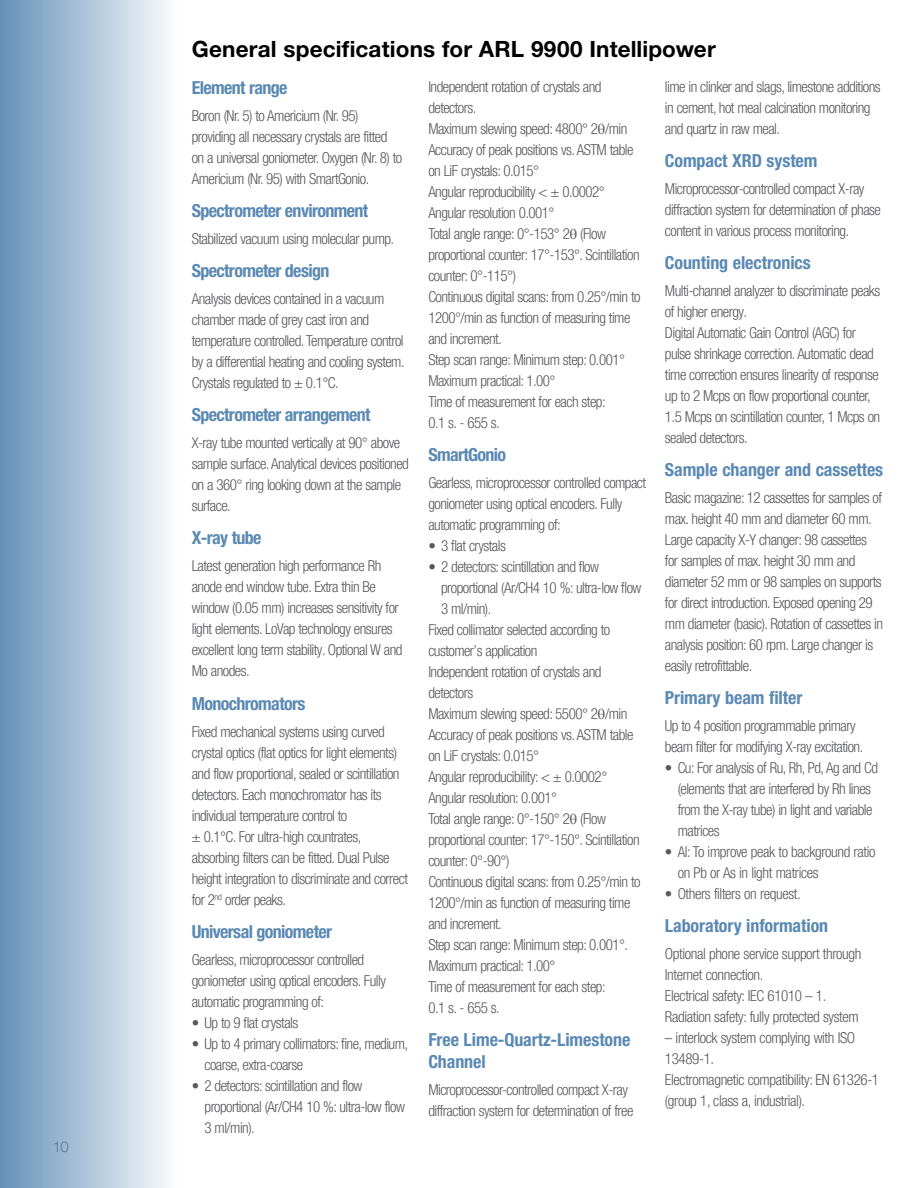
<style>
.page{position:relative;width:918px;height:1188px;background:#fff}
.page>*{position:absolute;margin:0;border:0;box-sizing:border-box;transform-origin:0 0}
.t1{font:700 22.5px "Helvetica Neue LT Std";letter-spacing:.005em;color:#000}
.t2{font:700 condensed 18px/22.5px "Helvetica Neue LT Std";letter-spacing:-.005em;color:#5a89b4}
.t3{font:700 condensed 18px "Helvetica Neue LT Std";letter-spacing:-.035em;color:#5a89b4}
.t4{font:300 condensed 15px/21px "Helvetica Neue LT Pro";letter-spacing:-.035em;color:#57585b}
.t5{font:300 15px "Helvetica Neue LT Std";color:#57585b}
</style>
<div class="page">
<div style="left:0;top:0;width:178px;height:1188px;background:linear-gradient(to right,#6591b9,#fcfcfd)"></div>
<p class="t5" style="left:53px;top:1137px;width:18px">10</p>
<h1 class="t1" style="left:192px;top:35px;width:525px">General specifications for ARL 9900 Intellipower</h1>
<p class="t3" style="left:192px;top:77px;width:97px">Element range</p>
<p class="t4" style="left:192px;top:105px;width:212px">Boron (Nr. 5) to Americium (Nr. 95) providing all necessary crystals are fitted on a universal goniometer. Oxygen (Nr. 8) to Americium (Nr. 95) with SmartGonio.</p>
<p class="t3" style="left:192px;top:200px;width:178px">Spectrometer environment</p>
<p class="t4" style="left:192px;top:228px;width:204px">Stabilized vacuum using molecular pump.</p>
<p class="t3" style="left:192px;top:260px;width:139px">Spectrometer design</p>
<p class="t4" style="left:192px;top:288px;width:214px">Analysis devices contained in a vacuum chamber made of grey cast iron and temperature controlled. Temperature control by a differential heating and cooling system.<br>Crystals regulated to ± 0.1°C.</p>
<p class="t3" style="left:192px;top:404px;width:180px">Spectrometer arrangement</p>
<p class="t4" style="left:192px;top:432px;width:219px">X-ray tube mounted vertically at 90° above sample surface. Analytical devices positioned on a 360° ring looking down at the sample surface.</p>
<p class="t3" style="left:192px;top:527px;width:71px">X-ray tube</p>
<p class="t4" style="left:192px;top:555px;width:212px">Latest generation high performance Rh anode end window tube. Extra thin Be window (0.05 mm) increases sensitivity for light elements. LoVap technology ensures excellent long term stability. Optional W and Mo anodes.</p>
<p class="t3" style="left:192px;top:692px;width:115px">Monochromators</p>
<p class="t4" style="left:192px;top:721px;width:218px">Fixed mechanical systems using curved crystal optics (flat optics for light elements) and flow proportional, sealed or scintillation detectors. Each monochromator has its individual temperature control to<br>± 0.1°C. For ultra-high countrates, absorbing filters can be fitted. Dual Pulse height integration to discriminate and correct for 2<sup>nd</sup> order peaks.</p>
<p class="t3" style="left:192px;top:920px;width:142px">Universal goniometer</p>
<p class="t4" style="left:192px;top:949px;width:196px">Gearless, microprocessor controlled goniometer using optical encoders. Fully automatic programming of:</p>
<p class="t4" style="left:192px;top:1012px;width:108px">• Up to 9 flat crystals</p>
<p class="t4" style="left:205px;top:1033px;width:205px;text-indent:-13px">• Up to 4 primary collimators: fine, medium, coarse, extra-coarse</p>
<p class="t4" style="left:205px;top:1075px;width:202px;text-indent:-13px">• 2 detectors: scintillation and flow proportional (Ar/CH4 10 %: ultra-low flow<br>3 ml/min).</p>
<p class="t4" style="left:428px;top:76px;width:214px">Independent rotation of crystals and detectors.<br>Maximum slewing speed: 4800° 2 /min<br>Accuracy of peak positions vs. ASTM table on LiF crystals: 0.015°<br>Angular reproducibility &lt; ± 0.0002°<br>Angular resolution 0.001°<br>Total angle range: 0°-153° 2 (Flow proportional counter: 17°-153°. Scintillation counter: 0°-115°)<br>Continuous digital scans: from 0.25°/min to<br>1200°/min as function of measuring time and increment.<br>Step scan range: Minimum step: 0.001°<br>Maximum practical: 1.00°<br>Time of measurement for each step:<br>0.1 s. - 655 s.</p>
<p class="t3" style="left:428px;top:444px;width:79px">SmartGonio</p>
<p class="t4" style="left:428px;top:472px;width:219px">Gearless, microprocessor controlled compact goniometer using optical encoders. Fully automatic programming of:</p>
<p class="t4" style="left:428px;top:535px;width:79px">• 3 flat crystals</p>
<p class="t4" style="left:428px;top:556px;width:172px">• 2 detectors: scintillation and flow</p>
<p class="t4" style="left:441px;top:577px;width:202px">proportional (Ar/CH4 10 %: ultra-low flow</p>
<p class="t4" style="left:441px;top:598px;width:52px">3 ml/min).</p>
<p class="t4" style="left:428px;top:619px;width:183px">Fixed collimator selected according to</p>
<p class="t4" style="left:428px;top:640px;width:111px">customer’s application</p>
<p class="t4" style="left:428px;top:661px;width:175px">Independent rotation of crystals and</p>
<p class="t4" style="left:428px;top:682px;width:46px">detectors</p>
<p class="t4" style="left:428px;top:703px;width:201px">Maximum slewing speed: 5500° 2 /min</p>
<p class="t4" style="left:428px;top:724px;width:207px">Accuracy of peak positions vs. ASTM table</p>
<p class="t4" style="left:428px;top:745px;width:112px">on LiF crystals: 0.015°</p>
<p class="t4" style="left:428px;top:766px;width:180px">Angular reproducibility: &lt; ± 0.0002°</p>
<p class="t4" style="left:428px;top:787px;width:130px">Angular resolution: 0.001°</p>
<p class="t4" style="left:428px;top:808px;width:179px">Total angle range: 0°-150° 2 (Flow</p>
<p class="t4" style="left:428px;top:829px;width:213px">proportional counter: 17°-150°. Scintillation</p>
<p class="t4" style="left:428px;top:850px;width:83px">counter: 0°-90°)</p>
<p class="t4" style="left:428px;top:871px;width:214px">Continuous digital scans: from 0.25°/min to</p>
<p class="t4" style="left:428px;top:892px;width:204px">1200°/min as function of measuring time</p>
<p class="t4" style="left:428px;top:913px;width:75px">and increment.</p>
<p class="t4" style="left:428px;top:934px;width:201px">Step scan range: Minimum step: 0.001°.</p>
<p class="t4" style="left:428px;top:955px;width:129px">Maximum practical: 1.00°</p>
<p class="t4" style="left:428px;top:976px;width:179px">Time of measurement for each step:</p>
<p class="t4" style="left:428px;top:997px;width:73px">0.1 s. - 655 s.</p>
<p class="t2" style="left:428px;top:1028px;width:204px">Free Lime-Quartz-Limestone<br>Channel</p>
<p class="t4" style="left:428px;top:1080px;width:207px">Microprocessor-controlled compact X-ray diffraction system for determination of free</p>
<p class="t4" style="left:665px;top:76px;width:217px">lime in clinker and slags, limestone additions in cement, hot meal calcination monitoring and quartz in raw meal.</p>
<p class="t2" style="left:665px;top:149px;width:154px">Compact XRD system</p>
<p class="t4" style="left:665px;top:178px;width:218px">Microprocessor-controlled compact X-ray diffraction system for determination of phase content in various process monitoring.</p>
<p class="t2" style="left:665px;top:251px;width:147px">Counting electronics</p>
<p class="t4" style="left:665px;top:280px;width:217px">Multi-channel analyzer to discriminate peaks of higher energy.<br>Digital Automatic Gain Control (AGC) for pulse shrinkage correction. Automatic dead time correction ensures linearity of response up to 2 Mcps on flow proportional counter, 1.5 Mcps on scintillation counter, 1 Mcps on sealed detectors.</p>
<p class="t2" style="left:665px;top:458px;width:220px">Sample changer and cassettes</p>
<p class="t4" style="left:665px;top:487px;width:220px">Basic magazine: 12 cassettes for samples of max. height 40 mm and diameter 60 mm.<br>Large capacity X-Y changer: 98 cassettes for samples of max. height 30 mm and diameter 52 mm or 98 samples on supports for direct introduction. Exposed opening 29 mm diameter (basic). Rotation of cassettes in analysis position: 60 rpm. Large changer is easily retrofittable.</p>
<p class="t2" style="left:665px;top:686px;width:139px">Primary beam filter</p>
<p class="t4" style="left:665px;top:715px;width:200px">Up to 4 position programmable primary beam filter for modifying X-ray excitation.</p>
<p class="t4" style="left:678px;top:757px;width:202px;text-indent:-13px">• Cu: For analysis of Ru, Rh, Pd, Ag and Cd (elements that are interfered by Rh lines from the X-ray tube) in light and variable matrices</p>
<p class="t4" style="left:678px;top:841px;width:199px;text-indent:-13px">• Al: To improve peak to background ratio on Pb or As in light matrices</p>
<p class="t4" style="left:665px;top:883px;width:137px">• Others filters on request.</p>
<p class="t2" style="left:665px;top:914px;width:165px">Laboratory information</p>
<p class="t4" style="left:665px;top:943px;width:198px">Optional phone service support through Internet connection.<br>Electrical safety: IEC 61010 – 1.<br>Radiation safety: fully protected system</p>
<p class="t4" style="left:665px;top:1027px;width:216px">– interlock system complying with ISO<br>13489-1.<br>Electromagnetic compatibility: EN 61326-1 (group 1, class a, industrial).</p>
</div>
